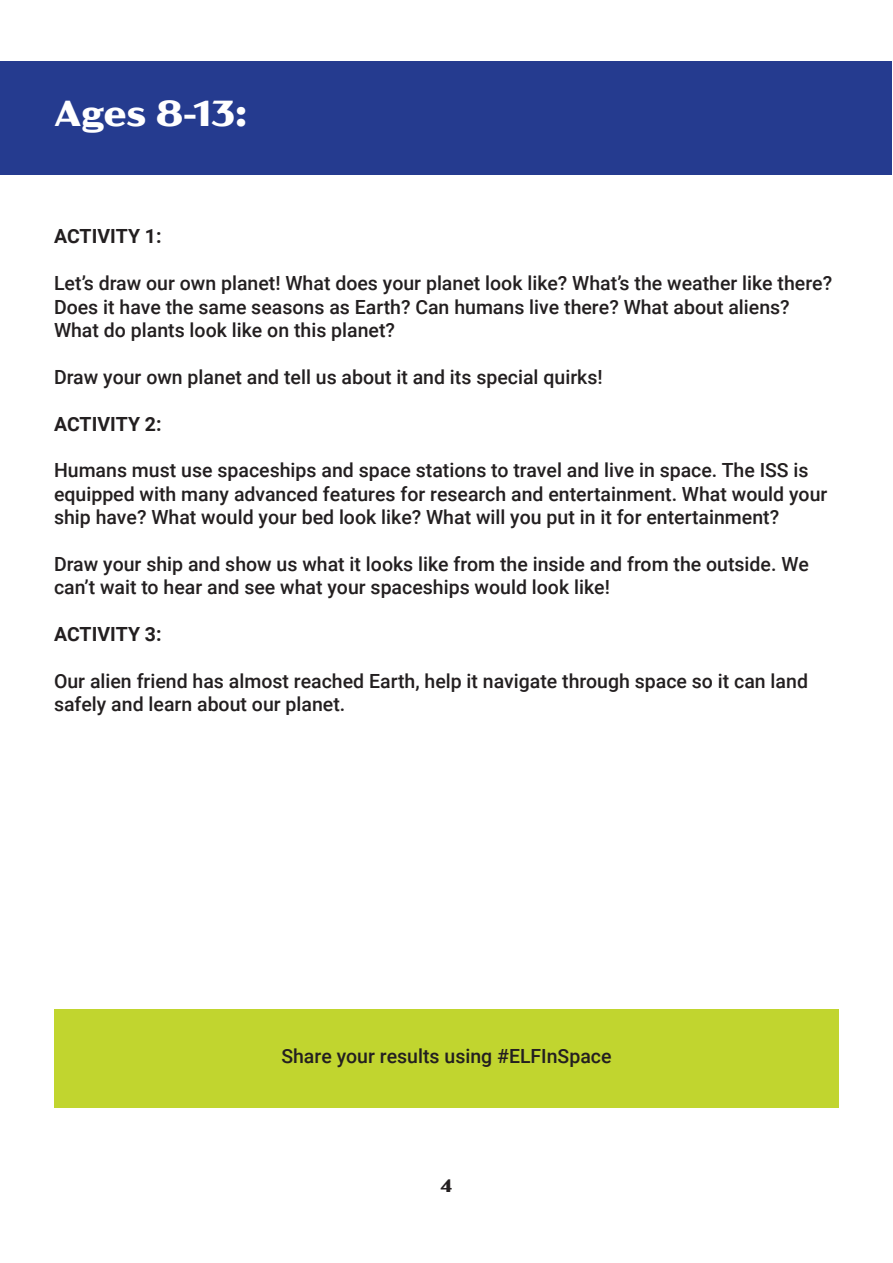
<style>
.page{position:relative;width:893px;height:1263px;background:#fff}
.page>*{position:absolute;margin:0;border:0;box-sizing:border-box;transform-origin:0 0}
.t1{font:700 expanded 36px "Acme Gothic";color:#fff}
.t2{font:500 19.5px/23.4px "Roboto";color:#231f20}
.t3{font:700 19.5px "Roboto";color:#231f20}
.t4{font:700 expanded 18px "Acme Gothic";color:#231f20}
</style>
<div class="page">
<div style="left:1px;top:61px;width:891px;height:114px;background:#253b8f"></div>
<div style="left:54px;top:1009px;width:785px;height:99px;background:#c1d52f"></div>
<p class="t1" style="left:54px;top:87px;width:195px">Ages 8-13:</p>
<p class="t3" style="left:54px;top:223px;width:109px">ACTIVITY 1:</p>
<p class="t2" style="left:54px;top:271px;width:780px">Let’s draw our own planet! What does your planet look like? What’s the weather like there?<br>Does it have the same seasons as Earth? Can humans live there? What about aliens?<br>What do plants look like on this planet?</p>
<p class="t2" style="left:54px;top:364px;width:550px">Draw your own planet and tell us about it and its special quirks!</p>
<p class="t3" style="left:54px;top:410px;width:109px">ACTIVITY 2:</p>
<p class="t2" style="left:54px;top:458px;width:775px">Humans must use spaceships and space stations to travel and live in space. The ISS is equipped with many advanced features for research and entertainment. What would your ship have? What would your bed look like? What will you put in it for entertainment?</p>
<p class="t2" style="left:54px;top:552px;width:756px">Draw your ship and show us what it looks like from the inside and from the outside. We can’t wait to hear and see what your spaceships would look like!</p>
<p class="t3" style="left:54px;top:621px;width:109px">ACTIVITY 3:</p>
<p class="t2" style="left:54px;top:669px;width:755px">Our alien friend has almost reached Earth, help it navigate through space so it can land safely and learn about our planet.</p>
<p class="t2" style="left:281px;top:1044px;width:332px">Share your results using #ELFInSpace</p>
<p class="t4" style="left:440px;top:1172px;width:13px">4</p>
</div>
